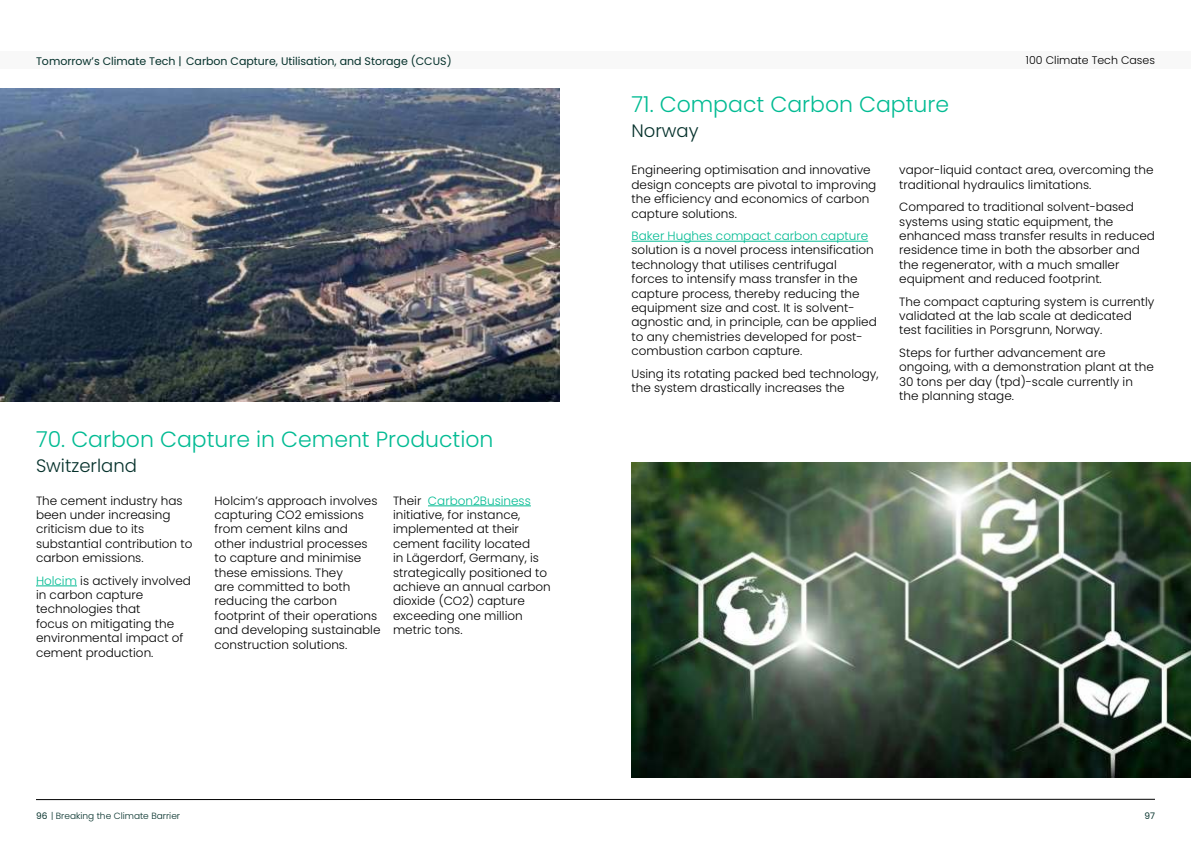
<style>
.page{position:relative;width:1191px;height:842px;background:#fff}
.page>*{position:absolute;margin:0;border:0;box-sizing:border-box;transform-origin:0 0}
.t1{font:300 22px "Poppins";color:#02bb93}
.t2{font:300 18px "Poppins";color:#05312b}
.t3{font:300 12px/14.4px "Poppins";color:#000}
.t4{font:300 12px "Poppins";color:#02bb93}
.t5{font:11px "Poppins";color:#05312b}
.t6{font:300 11px "Poppins";color:#000}
.t7{font:300 9px "Poppins";color:#05312b}
.t8{font:9px "Poppins";color:#05312b}
.s1{color:#02bb93}
.s2{font-weight:400}
</style>
<div class="page">
<div style="left:0;top:52px;width:1191px;height:17px;background:#f8f8f8"></div>
<svg style="left:36px;top:799px;width:1119px;height:1px"></svg>
<hr style="left:36px;top:586px;width:41px;height:1px;background:#02bb93">
<hr style="left:428px;top:506px;width:103px;height:1px;background:#02bb93">
<img style="left:0;top:89px;width:559px;height:313px">
<img style="left:631px;top:463px;width:560px;height:314px">
<hr style="left:631px;top:241px;width:237px;height:1px;background:#02bb93">
<p class="t5" style="left:36px;top:55px;width:417px">Tomorrow’s Climate Tech | Carbon Capture, Utilisation, and Storage (CCUS)</p>
<p class="t6" style="left:1026px;top:54px;width:130px">100 Climate Tech Cases</p>
<h1 class="t1" style="left:631px;top:91px;width:319px">71. Compact Carbon Capture</h1>
<h1 class="t1" style="left:36px;top:426px;width:459px">70. Carbon Capture in Cement Production</h1>
<h2 class="t2" style="left:36px;top:455px;width:102px">Switzerland</h2>
<p class="t3" style="left:36px;top:493px;width:158px">The cement industry has been under increasing criticism due to its substantial contribution to carbon emissions.</p>
<p class="t3" style="left:36px;top:573px;width:156px"><span class="s1">Holcim</span> is actively involved in carbon capture technologies that<br>focus on mitigating the environmental impact of cement production.</p>
<p class="t3" style="left:214px;top:493px;width:167px">Holcim’s approach involves capturing CO2 emissions from cement kilns and other industrial processes to capture and minimise these emissions. They<br>are committed to both reducing the carbon footprint of their operations and developing sustainable construction solutions.</p>
<p class="t3" style="left:393px;top:493px;width:159px">Their <span class="s1">Carbon2Business </span>initiative, for instance, implemented at their cement facility located<br>in Lägerdorf, Germany, is strategically positioned to achieve an annual carbon dioxide (CO2) capture exceeding one million metric tons.</p>
<h2 class="t2" style="left:631px;top:120px;width:69px">Norway</h2>
<p class="t3" style="left:631px;top:163px;width:246px">Engineering optimisation and innovative design concepts are pivotal to improving the efficiency and economics of carbon capture solutions.</p>
<p class="t4" style="left:631px;top:229px;width:238px">Baker Hughes compact carbon capture</p>
<p class="t3" style="left:631px;top:243px;width:247px">solution is a novel process intensification technology that utilises centrifugal<br>forces to intensify mass transfer in the capture process, thereby reducing the equipment size and cost. It is solvent&shy;agnostic and, in principle, can be applied to any chemistries developed for post&shy;combustion carbon capture.</p>
<p class="t3" style="left:631px;top:366px;width:248px">Using its rotating packed bed technology, the system drastically increases the</p>
<p class="t3" style="left:899px;top:163px;width:256px">vapor-liquid contact area, overcoming the traditional hydraulics limitations.</p>
<p class="t3" style="left:899px;top:200px;width:257px">Compared to traditional solvent-based systems using static equipment, the enhanced mass transfer results in reduced residence time in both the absorber and the regenerator, with a much smaller equipment and reduced footprint.</p>
<p class="t3" style="left:899px;top:294px;width:257px">The compact capturing system is currently validated at the lab scale at dedicated test facilities in Porsgrunn, Norway.</p>
<p class="t3" style="left:899px;top:346px;width:256px">Steps for further advancement are ongoing, with a demonstration plant at the 30 tons per day (tpd)-scale currently in the planning stage.</p>
<p class="t7" style="left:36px;top:811px;width:146px"><span class="s2">96</span> | Breaking the Climate Barrier</p>
<p class="t8" style="left:1144px;top:812px;width:12px">97</p>
</div>
